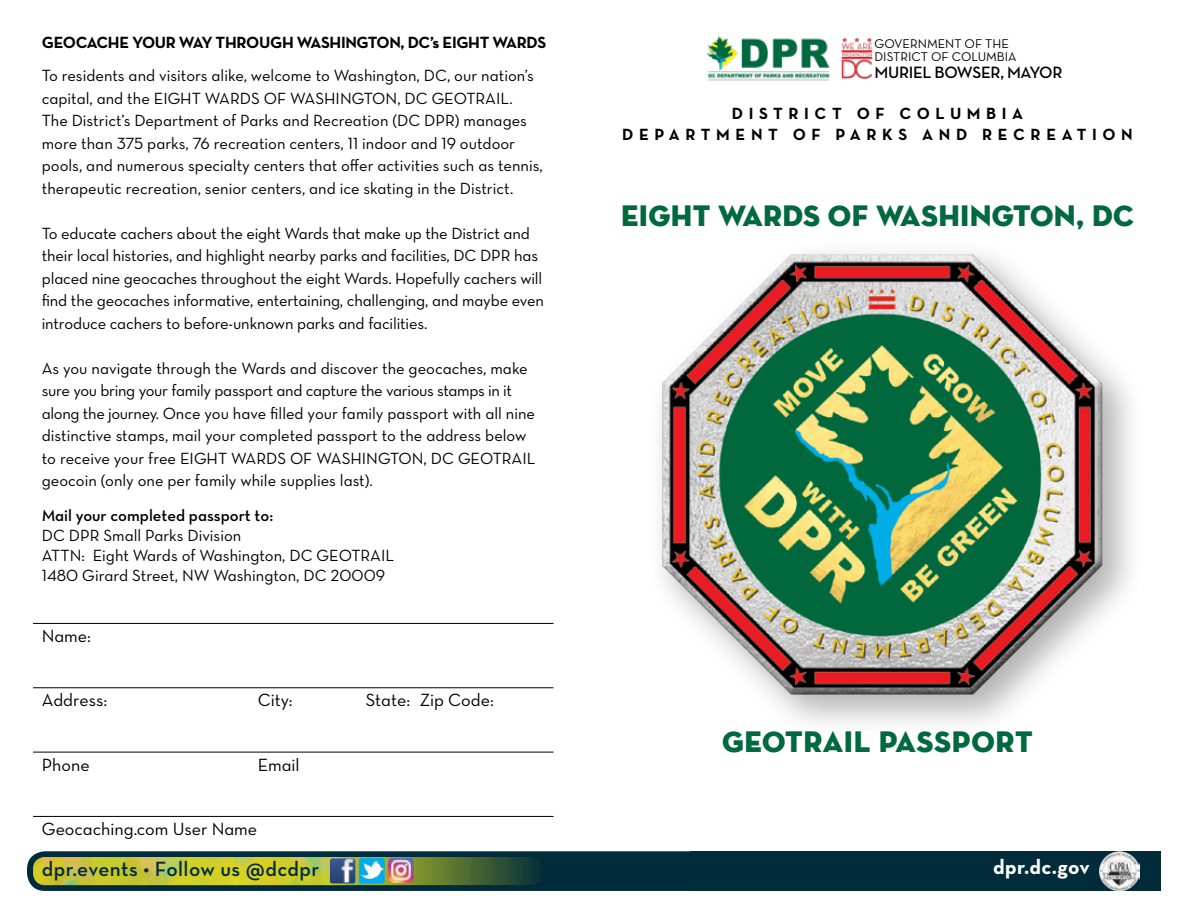
<style>
.page{position:relative;width:1188px;height:918px;background:#fff}
.page>*{position:absolute;margin:0;border:0;box-sizing:border-box;transform-origin:0 0}
.t1{font:30px "Neutra Disp Titling";letter-spacing:.01em;color:#00693f}
.t2{font:21px "Neutra Text Demi Alt";letter-spacing:.02em;color:#002b3a}
.t3{font:700 21px "Neutra Text";letter-spacing:.02em;color:#fff}
.t4{font:18px "Neutra Text Book Alt";color:#000}
.t5{font:16.8px "Neutra Text Demi SC";letter-spacing:-.02em;color:#000}
.t6{font:16.5px/22.5px "Neutra Text Book Alt";letter-spacing:-.005em;color:#000}
.t7{font:700 16.5px/21px "Neutra Text";letter-spacing:.34em;color:#000;text-align:center}
.t8{font:700 16.5px "Neutra Text";letter-spacing:-.02em;color:#000}
.t9{font:16.5px "Neutra Text Demi Alt";color:#000}
.t10{font:12.9px/13.6px "Neutra Text Book Alt";color:#000}
</style>
<div class="page">
<div style="left:27px;top:851px;width:847px;height:40px;background:#002b3a;border-radius:18px"></div>
<div style="left:690px;top:851px;width:471px;height:40px;background:#002b3a"></div>
<svg style="left:33px;top:857px;width:511px;height:28px;background:#486633"></svg>
<img style="left:33px;top:857px;width:338px;height:28px">
<img style="left:1100px;top:851px;width:39px;height:40px">
<img style="left:330px;top:858px;width:25px;height:25px">
<div style="left:359px;top:858px;width:26px;height:26px;background:#00aeef;border-radius:2px"></div>
<img style="left:360px;top:862px;width:24px;height:16px">
<img style="left:388px;top:859px;width:25px;height:24px">
<div style="left:646px;top:238px;width:500px;height:500px;background:#000;opacity:.3"></div>
<img style="left:648px;top:242px;width:471px;height:457px">
<div style="left:651px;top:243px;width:460px;height:330px;background:#fff;opacity:.75"></div>
<div style="left:654px;top:376px;width:459px;height:329px;background:#000;opacity:.75"></div>
<hr style="left:33px;top:623px;width:520px;height:1px;background:#000">
<hr style="left:33px;top:687px;width:520px;height:1px;background:#000">
<hr style="left:33px;top:752px;width:520px;height:1px;background:#000">
<hr style="left:33px;top:816px;width:520px;height:1px;background:#000">
<img style="left:706px;top:36px;width:124px;height:45px">
<img style="left:841px;top:38px;width:31px;height:41px">
<p class="t8" style="left:42px;top:32px;width:506px">GEOCACHE YOUR WAY THROUGH WASHINGTON, DC’s EIGHT WARDS</p>
<p class="t6" style="left:42px;top:64px;width:503px">To residents and visitors alike, welcome to Washington, DC, our nation’s capital, and the EIGHT WARDS OF WASHINGTON, DC GEOTRAIL.<br>The District’s Department of Parks and Recreation (DC DPR) manages more than 375 parks, 76 recreation centers, 11 indoor and 19 outdoor pools, and numerous specialty centers that offer activities such as tennis, therapeutic recreation, senior centers, and ice skating in the District.</p>
<p class="t6" style="left:42px;top:222px;width:504px">To educate cachers about the eight Wards that make up the District and their local histories, and highlight nearby parks and facilities, DC DPR has placed nine geocaches throughout the eight Wards. Hopefully cachers will find the geocaches informative, entertaining, challenging, and maybe even introduce cachers to before-unknown parks and facilities.</p>
<p class="t6" style="left:42px;top:357px;width:495px">As you navigate through the Wards and discover the geocaches, make sure you bring your family passport and capture the various stamps in it along the journey. Once you have filled your family passport with all nine distinctive stamps, mail your completed passport to the address below to receive your free EIGHT WARDS OF WASHINGTON, DC GEOTRAIL geocoin (only one per family while supplies last).</p>
<p class="t9" style="left:42px;top:505px;width:233px">Mail your completed passport to:</p>
<p class="t6" style="left:42px;top:525px;width:354px;line-height:19.8px">DC DPR Small Parks Division<br>ATTN: Eight Wards of Washington, DC GEOTRAIL<br>1480 Girard Street, NW Washington, DC 20009</p>
<p class="t4" style="left:42px;top:625px;width:51px">Name:</p>
<p class="t4" style="left:42px;top:689px;width:67px">Address:</p>
<p class="t4" style="left:258px;top:689px;width:36px">City:</p>
<p class="t4" style="left:366px;top:689px;width:130px">State: Zip Code:</p>
<p class="t4" style="left:42px;top:754px;width:49px">Phone</p>
<p class="t4" style="left:258px;top:754px;width:43px">Email</p>
<p class="t4" style="left:42px;top:818px;width:217px">Geocaching.com User Name</p>
<p class="t10" style="left:874px;top:36px;width:144px">GOVERNMENT OF THE<br>DISTRICT OF COLUMBIA</p>
<p class="t5" style="left:874px;top:62px;width:190px">MURIEL BOWSER, MAYOR</p>
<p class="t7" style="left:622px;top:103px;width:512px">DISTRICT OF COLUMBIA<br>DEPARTMENT OF PARKS AND RECREATION</p>
<h1 class="t1" style="left:621px;top:202px;width:514px">EIGHT WARDS OF WASHINGTON, DC</h1>
<h1 class="t1" style="left:722px;top:729px;width:312px">GEOTRAIL PASSPORT</h1>
<p class="t2" style="left:42px;top:856px;width:279px">dpr.events • Follow us @dcdpr</p>
<p class="t3" style="left:993px;top:854px;width:98px">dpr.dc.gov</p>
</div>
